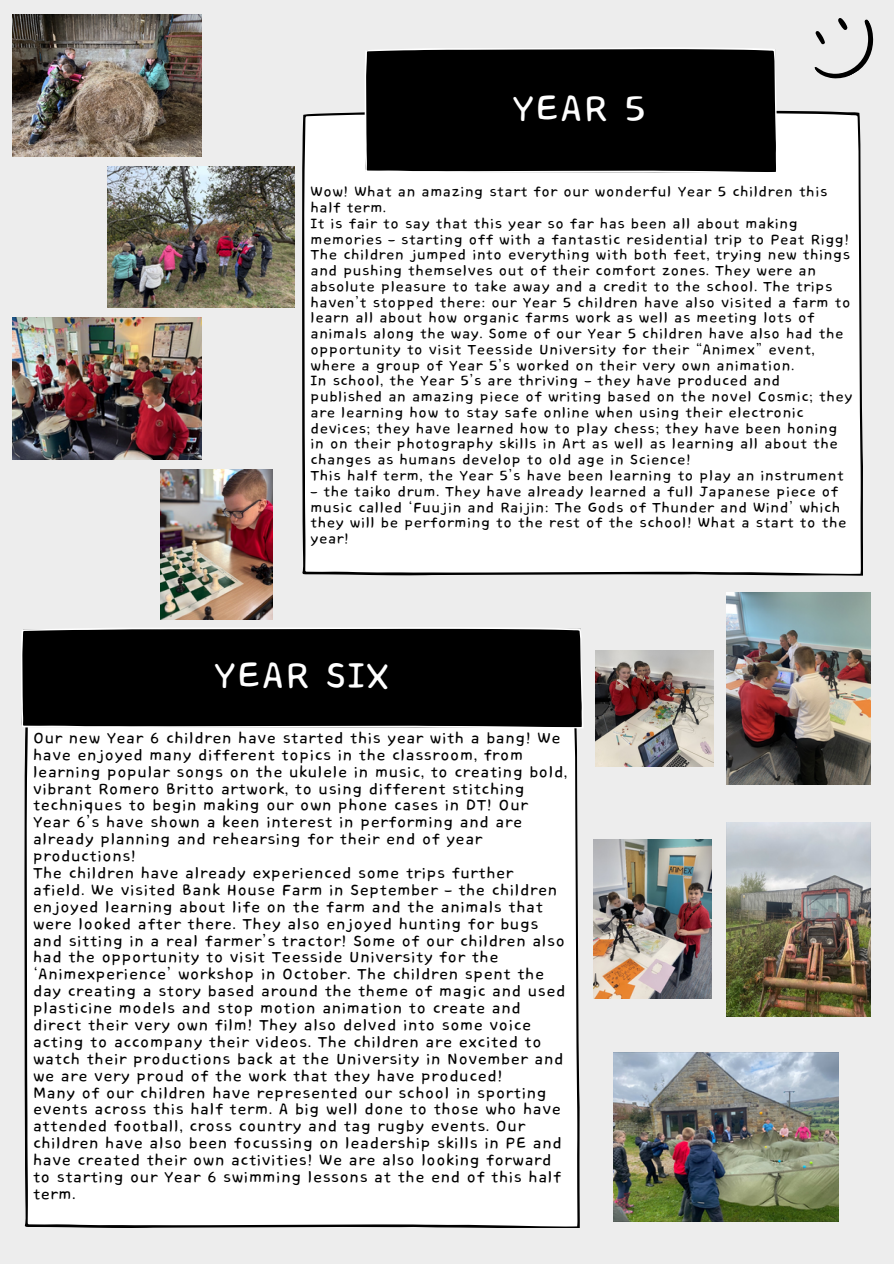
<style>
.page{position:relative;width:894px;height:1264px;background:#fff}
.page>*{position:absolute;margin:0;border:0;box-sizing:border-box;transform-origin:0 0}
.t1{font:45.75px "Core Bandi Face";color:#fff}
.t2{font:19.5px/16.8px "Core Bandi Face";color:#000}
.t3{font:18px/15.8px "Core Bandi Face";color:#000}
</style>
<div class="page">
<div style="left:0;top:0;width:893px;height:1263px;background:#ededed"></div>
<div style="left:302px;top:110px;width:560px;height:465px;background:#fff"></div>
<div style="left:364px;top:47px;width:413px;height:126px;background:#000"></div>
<div style="left:25px;top:728px;width:554px;height:500px;background:#fff"></div>
<div style="left:21px;top:627px;width:562px;height:101px;background:#000"></div>
<img style="left:595px;top:650px;width:118px;height:116px">
<img style="left:726px;top:592px;width:144px;height:193px">
<img style="left:593px;top:840px;width:118px;height:158px">
<img style="left:726px;top:822px;width:144px;height:194px">
<img style="left:613px;top:1052px;width:225px;height:169px">
<svg style="left:814px;top:18px;width:60px;height:61px"></svg>
<img style="left:13px;top:15px;width:189px;height:141px">
<img style="left:107px;top:167px;width:187px;height:140px">
<img style="left:13px;top:317px;width:189px;height:142px">
<img style="left:160px;top:470px;width:112px;height:149px">
<p class="t1" style="left:512px;top:84px;width:137px">YEAR 5</p>
<p class="t3" style="left:310px;top:185px;width:518px">Wow! What an amazing start for our wonderful Year 5 children this half term.</p>
<p class="t3" style="left:310px;top:216px;width:542px">It is fair to say that this year so far has been all about making memories – starting off with a fantastic residential trip to Peat Rigg!<br>The children jumped into everything with both feet, trying new things and pushing themselves out of their comfort zones. They were an absolute pleasure to take away and a credit to the school. The trips haven’t stopped there: our Year 5 children have also visited a farm to learn all about how organic farms work as well as meeting lots of animals along the way. Some of our Year 5 children have also had the opportunity to visit Teesside University for their “Animex” event, where a group of Year 5’s worked on their very own animation.</p>
<p class="t3" style="left:310px;top:374px;width:543px">In school, the Year 5’s are thriving – they have produced and published an amazing piece of writing based on the novel Cosmic; they are learning how to stay safe online when using their electronic devices; they have learned how to play chess; they have been honing in on their photography skills in Art as well as learning all about the changes as humans develop to old age in Science!</p>
<h1 class="t3" style="left:310px;top:468px;width:535px">This half term, the Year 5’s have been learning to play an instrument</h1>
<h1 class="t3" style="left:310px;top:484px;width:538px">– the taiko drum. They have already learned a full Japanese piece of music called ‘Fuujin and Raijin: The Gods of Thunder and Wind’ which they will be performing to the rest of the school! What a start to the year!</h1>
<p class="t1" style="left:214px;top:651px;width:178px">YEAR SIX</p>
<p class="t2" style="left:33px;top:730px;width:536px">Our new Year 6 children have started this year with a bang! We have enjoyed many different topics in the classroom, from learning popular songs on the ukulele in music, to creating bold, vibrant Romero Britto artwork, to using different stitching techniques to begin making our own phone cases in DT! Our Year 6’s have shown a keen interest in performing and are already planning and rehearsing for their end of year productions!</p>
<p class="t2" style="left:33px;top:865px;width:534px">The children have already experienced some trips further afield. We visited Bank House Farm in September – the children enjoyed learning about life on the farm and the animals that were looked after there. They also enjoyed hunting for bugs and sitting in a real farmer’s tractor! Some of our children also had the opportunity to visit Teesside University for the ‘Animexperience’ workshop in October. The children spent the day creating a story based around the theme of magic and used plasticine models and stop motion animation to create and direct their very own film! They also delved into some voice acting to accompany their videos. The children are excited to watch their productions back at the University in November and we are very proud of the work that they have produced!</p>
<p class="t2" style="left:33px;top:1084px;width:530px">Many of our children have represented our school in sporting events across this half term. A big well done to those who have attended football, cross country and tag rugby events. Our children have also been focussing on leadership skills in PE and have created their own activities! We are also looking forward to starting our Year 6 swimming lessons at the end of this half term.</p>
</div>
